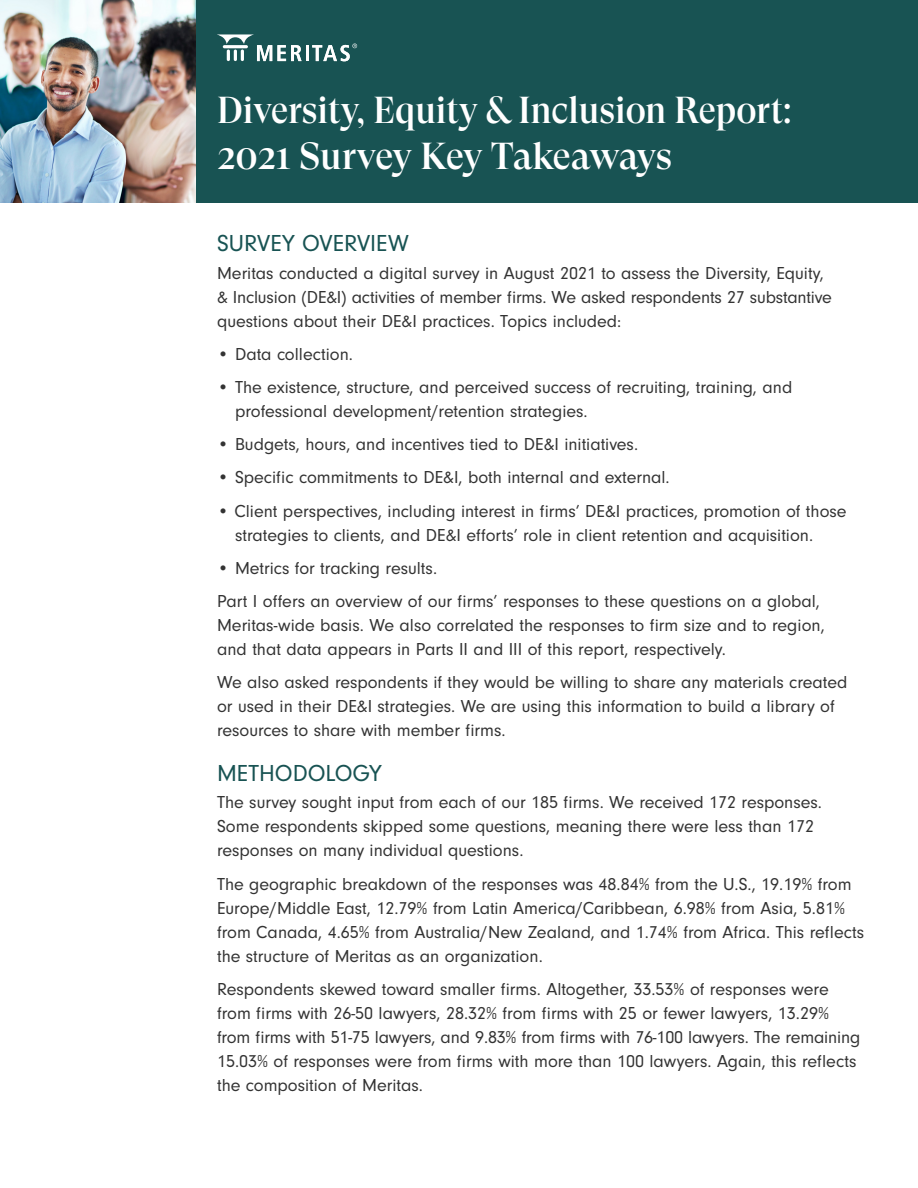
<style>
.page{position:relative;width:918px;height:1188px;background:#fff}
.page>*{position:absolute;margin:0;border:0;box-sizing:border-box;transform-origin:0 0}
.t1{font:500 37.5px/46.5px "GT Super Display";letter-spacing:-.005em;color:#fff;scale:.96 1}
.t2{font:24px "Neuzeit Gro";color:#185353}
.t3{font:18px/24px "Neuzeit Gro";color:#333}
</style>
<div class="page">
<div style="left:0;top:0;width:918px;height:202px;background:#185353"></div>
<hr style="left:306px;top:45px;width:3px;height:16px;background:#fff">
<svg style="left:217px;top:34px;width:85px;height:27px"></svg>
<svg style="left:312px;top:44px;width:45px;height:17px"></svg>
<img style="left:0;top:0;width:195px;height:202px">
<p class="t1" style="left:217px;top:87px;width:600px">Diversity, Equity &amp; Inclusion Report:<br>2021 Survey Key Takeaways</p>
<p class="t2" style="left:217px;top:231px;width:193px">SURVEY OVERVIEW</p>
<p class="t3" style="left:217px;top:261px;width:616px">Meritas conducted a digital survey in August 2021 to assess the Diversity, Equity, &amp; Inclusion (DE&amp;I) activities of member firms. We asked respondents 27 substantive questions about their DE&amp;I practices. Topics included:</p>
<p class="t3" style="left:217px;top:342px;width:138px">• Data collection.</p>
<p class="t3" style="left:235px;top:375px;width:559px;text-indent:-18px">• The existence, structure, and perceived success of recruiting, training, and professional development/retention strategies.</p>
<p class="t3" style="left:217px;top:433px;width:423px">• Budgets, hours, and incentives tied to DE&amp;I initiatives.</p>
<p class="t3" style="left:217px;top:466px;width:454px">• Specific commitments to DE&amp;I, both internal and external.</p>
<p class="t3" style="left:235px;top:499px;width:613px;text-indent:-18px">• Client perspectives, including interest in firms’ DE&amp;I practices, promotion of those strategies to clients, and DE&amp;I efforts’ role in client retention and acquisition.</p>
<p class="t3" style="left:217px;top:556px;width:222px">• Metrics for tracking results.</p>
<p class="t3" style="left:217px;top:589px;width:609px">Part I offers an overview of our firms’ responses to these questions on a global,<br>Meritas-wide basis. We also correlated the responses to firm size and to region, and that data appears in Parts II and III of this report, respectively.</p>
<p class="t3" style="left:217px;top:671px;width:632px">We also asked respondents if they would be willing to share any materials created or used in their DE&amp;I strategies. We are using this information to build a library of resources to share with member firms.</p>
<p class="t2" style="left:217px;top:760px;width:166px">METHODOLOGY</p>
<p class="t3" style="left:217px;top:791px;width:607px">The survey sought input from each of our 185 firms. We received 172 responses.<br>Some respondents skipped some questions, meaning there were less than 172 responses on many individual questions.</p>
<p class="t3" style="left:217px;top:872px;width:649px">The geographic breakdown of the responses was 48.84% from the U.S., 19.19% from Europe/Middle East, 12.79% from Latin America/Caribbean, 6.98% from Asia, 5.81% from Canada, 4.65% from Australia/New Zealand, and 1.74% from Africa. This reflects the structure of Meritas as an organization.</p>
<p class="t3" style="left:217px;top:977px;width:645px">Respondents skewed toward smaller firms. Altogether, 33.53% of responses were from firms with 26-50 lawyers, 28.32% from firms with 25 or fewer lawyers, 13.29% from firms with 51-75 lawyers, and 9.83% from firms with 76-100 lawyers. The remaining 15.03% of responses were from firms with more than 100 lawyers. Again, this reflects the composition of Meritas.</p>
</div>
